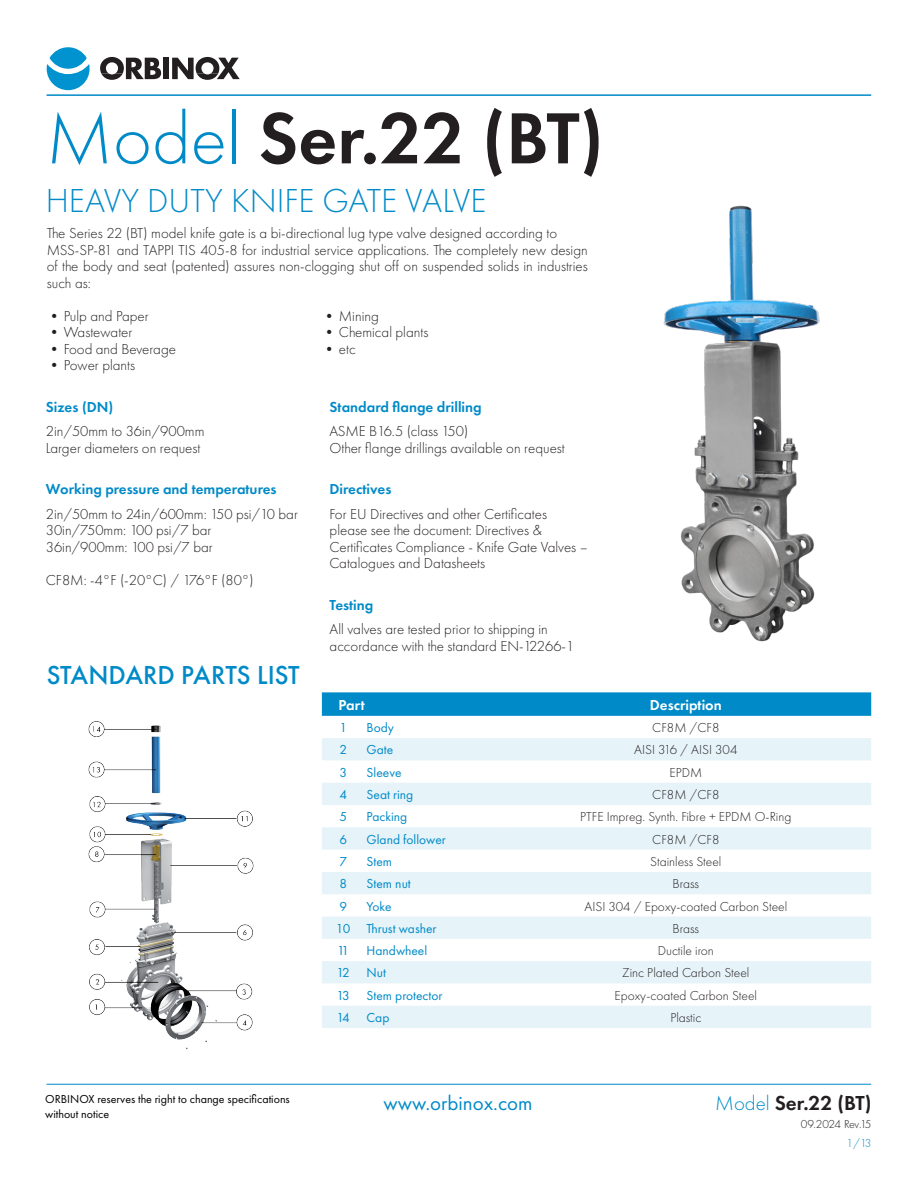
<style>
.page{position:relative;width:918px;height:1188px;background:#fff}
.page>*{position:absolute;margin:0;border:0;box-sizing:border-box;transform-origin:0 0}
.Modelo{font:600 75px "Futura PT";color:#231f20}
.Nombre{font:300 34.5px "Futura PT";color:#008ac8}
.títulos_n1{font:500 27px "Futura PT";color:#008ac8}
.t1{font:21px "Futura PT";color:#008ac8}
.Modelo_folio{font:600 21px "Futura PT";color:#231f20}
.cuerpo{font:300 15px/16.5px "Futura PT";color:#231f20;text-align:justify}
.sub-titulos{font:600 15px "Futura PT";color:#008ac8}
.t_encabezado{font:600 15px "Futura PT";color:#fff}
.t_cuerpo{font:300 13.5px "Futura PT";color:#231f20}
.t_azul_izq{font:13.5px "Futura PT";color:#008ac8}
.t_azul_centrado{font:13.5px "Futura PT";letter-spacing:-.135em;color:#008ac8}
.base{font:12px "Futura PT";color:#000}
.base-2{font:300 12px "Futura PT";letter-spacing:-.04em;color:#231f20}
.base-3{font:300 12px "Futura PT";color:#008ac8}
.s1{font-weight:300;color:#008ac8}
</style>
<div class="page">
<hr style="left:47px;top:1084px;width:824px;height:1px;background:#008ac8">
<hr style="left:47px;top:94px;width:824px;height:2px;background:#008ac8">
<div style="left:50px;top:47px;width:37px;height:22px;background:#0093d0;border-radius:50%"></div>
<svg style="left:47px;top:64px;width:43px;height:26px"></svg>
<svg style="left:100px;top:57px;width:61px;height:23px"></svg>
<div style="left:163px;top:58px;width:6px;height:21px;background:#231f20"></div>
<svg style="left:172px;top:57px;width:68px;height:23px"></svg>
<img style="left:663px;top:205px;width:157px;height:437px">
<svg style="left:322px;top:692px;width:549px;height:24px;background:#058cc9"></svg>
<svg style="left:322px;top:738px;width:549px;height:290px;fill:#e6f3f9"></svg>
<img style="left:88px;top:721px;width:166px;height:329px">
<p class="Modelo" style="left:46px;top:91px;width:559px"><span class="s1">Model</span> Ser.22 (BT)</p>
<p class="Nombre" style="left:46px;top:181px;width:442px">HEAVY DUTY KNIFE GATE VALVE</p>
<p class="cuerpo" style="left:47px;top:225px;width:512px">The Series 22 (BT) model knife gate is a bi-directional lug type valve designed according to</p>
<p class="cuerpo" style="left:47px;top:242px;width:543px">MSS-SP-81 and TAPPI TIS 405-8 for industrial service applications. The completely new design of the body and seat (patented) assures non-clogging shut off on suspended solids in industries such as:</p>
<p class="cuerpo" style="left:47px;top:308px;width:103px">•Pulp and Paper</p>
<p class="cuerpo" style="left:47px;top:324px;width:87px">•Wastewater</p>
<p class="cuerpo" style="left:47px;top:341px;width:131px">•Food and Beverage</p>
<p class="cuerpo" style="left:47px;top:357px;width:90px">•Power plants</p>
<p class="cuerpo" style="left:322px;top:308px;width:59px">•Mining</p>
<p class="cuerpo" style="left:322px;top:324px;width:108px">•Chemical plants</p>
<p class="cuerpo" style="left:322px;top:341px;width:35px">•etc</p>
<p class="sub-titulos" style="left:46px;top:397px;width:69px">Sizes (DN)</p>
<p class="cuerpo" style="left:46px;top:423px;width:160px">2in/50mm to 36in/900mm</p>
<p class="cuerpo" style="left:46px;top:440px;width:156px">Larger diameters on request</p>
<p class="sub-titulos" style="left:46px;top:480px;width:232px">Working pressure and temperatures</p>
<p class="cuerpo" style="left:46px;top:506px;width:254px">2in/50mm to 24in/600mm: 150 psi/10 bar</p>
<p class="cuerpo" style="left:46px;top:522px;width:167px">30in/750mm: 100 psi/7 bar</p>
<p class="cuerpo" style="left:46px;top:539px;width:168px">36in/900mm: 100 psi/7 bar</p>
<p class="cuerpo" style="left:46px;top:572px;width:209px">CF8M: -4°F (-20°C) / 176°F (80°)</p>
<p class="títulos_n1" style="left:47px;top:659px;width:255px">STANDARD PARTS LIST</p>
<p class="sub-titulos" style="left:330px;top:397px;width:154px">Standard flange drilling</p>
<p class="cuerpo" style="left:330px;top:423px;width:140px">ASME B16.5 (class 150)</p>
<p class="cuerpo" style="left:330px;top:440px;width:237px">Other flange drillings available on request</p>
<p class="sub-titulos" style="left:330px;top:480px;width:63px">Directives</p>
<p class="cuerpo" style="left:330px;top:506px;width:219px">For EU Directives and other Certificates</p>
<p class="cuerpo" style="left:330px;top:522px;width:214px">please see the document: Directives &amp;</p>
<p class="cuerpo" style="left:330px;top:539px;width:260px">Certificates Compliance - Knife Gate Valves –<br>Catalogues and Datasheets</p>
<p class="sub-titulos" style="left:330px;top:595px;width:45px">Testing</p>
<p class="cuerpo" style="left:330px;top:621px;width:220px">All valves are tested prior to shipping in</p>
<p class="cuerpo" style="left:330px;top:638px;width:246px">accordance with the standard EN-12266-1</p>
<p class="t_encabezado" style="left:338px;top:695px;width:28px">Part</p>
<p class="t_encabezado" style="left:650px;top:695px;width:73px">Description</p>
<p class="t_azul_centrado" style="left:339px;top:720px;width:9px">1</p>
<p class="t_azul_izq" style="left:367px;top:720px;width:29px">Body</p>
<p class="t_cuerpo" style="left:652px;top:720px;width:69px">CF8M /CF8</p>
<p class="t_azul_centrado" style="left:339px;top:742px;width:9px">2</p>
<p class="t_azul_izq" style="left:367px;top:742px;width:28px">Gate</p>
<p class="t_cuerpo" style="left:634px;top:742px;width:105px">AISI 316 / AISI 304</p>
<p class="t_azul_centrado" style="left:339px;top:764px;width:9px">3</p>
<p class="t_azul_izq" style="left:367px;top:764px;width:37px">Sleeve</p>
<p class="t_cuerpo" style="left:669px;top:765px;width:34px">EPDM</p>
<p class="t_azul_centrado" style="left:339px;top:787px;width:9px">4</p>
<p class="t_azul_izq" style="left:367px;top:787px;width:48px">Seat ring</p>
<p class="t_cuerpo" style="left:652px;top:787px;width:69px">CF8M /CF8</p>
<p class="t_azul_centrado" style="left:339px;top:809px;width:9px">5</p>
<p class="t_azul_izq" style="left:367px;top:809px;width:42px">Packing</p>
<p class="t_cuerpo" style="left:580px;top:809px;width:213px">PTFE Impreg. Synth. Fibre + EPDM O-Ring</p>
<p class="t_azul_centrado" style="left:339px;top:831px;width:9px">6</p>
<p class="t_azul_izq" style="left:367px;top:831px;width:81px">Gland follower</p>
<p class="t_cuerpo" style="left:652px;top:831px;width:69px">CF8M /CF8</p>
<p class="t_azul_centrado" style="left:339px;top:853px;width:9px">7</p>
<p class="t_azul_izq" style="left:367px;top:853px;width:27px">Stem</p>
<p class="t_cuerpo" style="left:650px;top:854px;width:73px">Stainless Steel</p>
<p class="t_azul_centrado" style="left:339px;top:876px;width:9px">8</p>
<p class="t_azul_izq" style="left:367px;top:876px;width:46px">Stem nut</p>
<p class="t_cuerpo" style="left:673px;top:876px;width:28px">Brass</p>
<p class="t_azul_centrado" style="left:339px;top:898px;width:9px">9</p>
<p class="t_azul_izq" style="left:367px;top:898px;width:26px">Yoke</p>
<p class="t_cuerpo" style="left:584px;top:898px;width:204px">AISI 304 / Epoxy-coated Carbon Steel</p>
<p class="t_azul_centrado" style="left:336px;top:920px;width:16px">10</p>
<p class="t_azul_izq" style="left:367px;top:920px;width:71px">Thrust washer</p>
<p class="t_cuerpo" style="left:673px;top:921px;width:28px">Brass</p>
<p class="t_azul_centrado" style="left:337px;top:943px;width:14px">11</p>
<p class="t_azul_izq" style="left:367px;top:943px;width:62px">Handwheel</p>
<p class="t_cuerpo" style="left:658px;top:943px;width:58px">Ductile iron</p>
<p class="t_azul_centrado" style="left:337px;top:965px;width:15px">12</p>
<p class="t_azul_izq" style="left:367px;top:965px;width:21px">Nut</p>
<p class="t_cuerpo" style="left:622px;top:965px;width:129px">Zinc Plated Carbon Steel</p>
<p class="t_azul_centrado" style="left:336px;top:987px;width:15px">13</p>
<p class="t_azul_izq" style="left:367px;top:987px;width:77px">Stem protector</p>
<p class="t_cuerpo" style="left:615px;top:988px;width:144px">Epoxy-coated Carbon Steel</p>
<p class="t_azul_centrado" style="left:336px;top:1010px;width:15px">14</p>
<p class="t_azul_izq" style="left:367px;top:1010px;width:24px">Cap</p>
<p class="t_cuerpo" style="left:670px;top:1010px;width:33px">Plastic</p>
<p class="base" style="left:45px;top:1092px;width:246px">ORBINOX reserves the right to change specifications</p>
<h3 class="t1" style="left:383px;top:1091px;width:151px">www.orbinox.com</h3>
<p class="base" style="left:45px;top:1107px;width:65px">without notice</p>
<p class="Modelo_folio" style="left:715px;top:1090px;width:158px"><span class="s1">Model</span> Ser.22 (BT)</p>
<p class="base-2" style="left:801px;top:1118px;width:72px">09.2024 Rev.15</p>
<p class="base-3" style="left:847px;top:1136px;width:26px">1/13</p>
</div>
